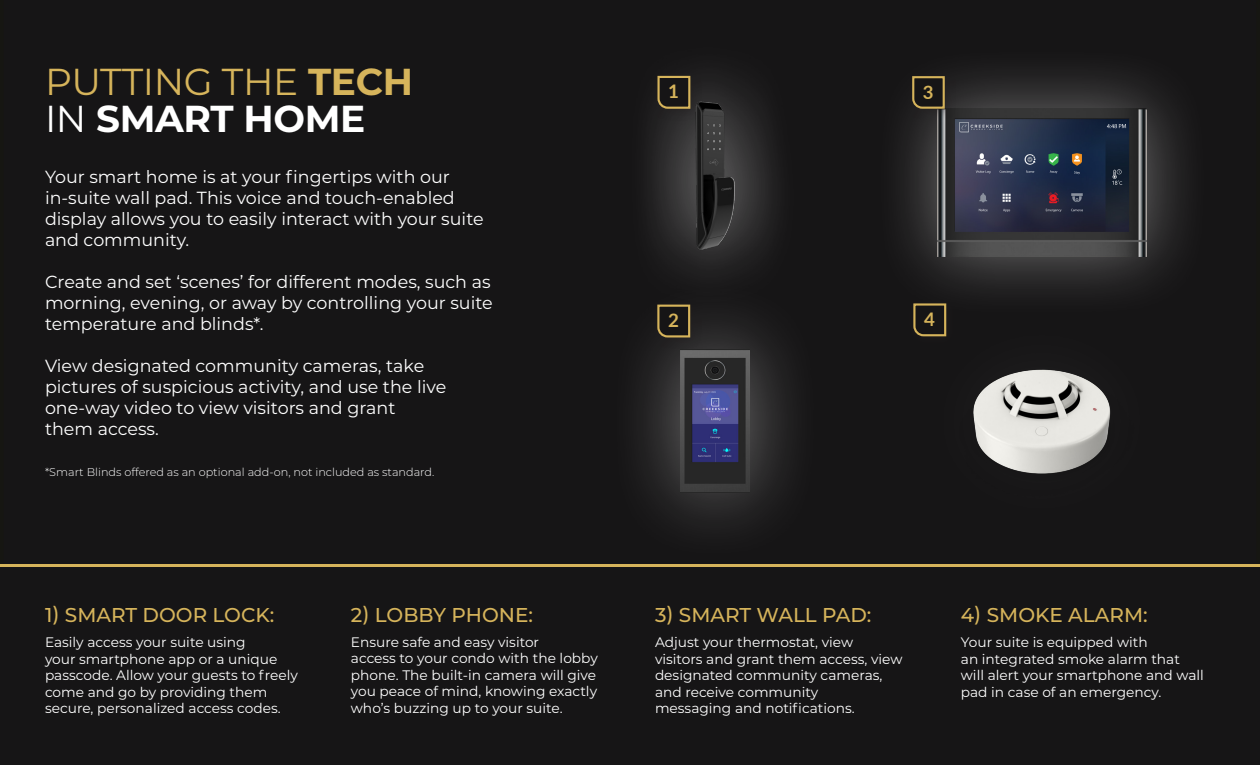
<style>
.page{position:relative;width:1260px;height:765px;background:#fff}
.page>*{position:absolute;margin:0;border:0;box-sizing:border-box;transform-origin:0 0}
.t1{font:37.5px/37.5px "Montserrat";letter-spacing:-.01em;color:#d6b45b}
.t2{font:500 20px "Montserrat";color:#d6b45b}
.t3{font:700 18.75px "Lato";color:#d6b45b}
.t4{font:700 18.5px "Lato";color:#d6b45b}
.t5{font:17.5px/21px "Montserrat";color:#fff}
.t6{font:13.75px/16.5px "Montserrat";color:#fff}
.t7{font:300 11.25px "Montserrat";color:#fff}
.s1{font-weight:700}
.s2{color:#fff}
.s3{font-weight:700;color:#fff}
</style>
<div class="page">
<div style="left:0;top:0;width:1260px;height:564px;background:#161516"></div>
<div style="left:626px;top:37px;width:175px;height:275px;background:#fff;opacity:.7"></div>
<img style="left:689px;top:102px;width:53px;height:148px">
<div style="left:649px;top:67px;width:53px;height:54px;background:#231f20"></div>
<svg style="left:656px;top:75px;width:35px;height:35px"></svg>
<div style="left:605px;top:274px;width:221px;height:294px;background:#fff;opacity:.4"></div>
<img style="left:681px;top:349px;width:69px;height:144px">
<div style="left:649px;top:296px;width:53px;height:53px;background:#231f20"></div>
<svg style="left:656px;top:304px;width:35px;height:34px"></svg>
<div style="left:871px;top:42px;width:343px;height:281px;background:#fff;opacity:.4"></div>
<img style="left:938px;top:108px;width:209px;height:148px">
<div style="left:904px;top:68px;width:52px;height:52px;background:#231f20"></div>
<svg style="left:911px;top:75px;width:35px;height:35px"></svg>
<div style="left:900px;top:296px;width:283px;height:253px;background:#161516"></div>
<img style="left:973px;top:369px;width:138px;height:105px">
<div style="left:905px;top:295px;width:53px;height:53px;background:#171516"></div>
<svg style="left:913px;top:303px;width:34px;height:34px"></svg>
<div style="left:0;top:566px;width:1260px;height:199px;background:#161516"></div>
<hr style="left:0;top:564px;width:1260px;height:3px;background:#d6b45b">
<h1 class="t1" style="left:45px;top:62px;width:370px">PUTTING THE <span class="s1">TECH<br></span><span class="s2">IN</span> <span class="s3">SMART HOME</span></h1>
<p class="t5" style="left:45px;top:166px;width:440px">Your smart home is at your fingertips with our in-suite wall pad. This voice and touch-enabled display allows you to easily interact with your suite and community.</p>
<p class="t5" style="left:45px;top:271px;width:449px">Create and set ‘scenes’ for different modes, such as morning, evening, or away by controlling your suite temperature and blinds*.</p>
<p class="t5" style="left:45px;top:355px;width:403px">View designated community cameras, take pictures of suspicious activity, and use the live one-way video to view visitors and grant them access.</p>
<p class="t7" style="left:45px;top:464px;width:391px">*Smart Blinds offered as an optional add-on, not included as standard.</p>
<h2 class="t2" style="left:45px;top:601px;width:231px">1) SMART DOOR LOCK:</h2>
<p class="t6" style="left:45px;top:634px;width:254px">Easily access your suite using<br>your smartphone app or a unique passcode. Allow your guests to freely come and go by providing them secure, personalized access codes.</p>
<h2 class="t2" style="left:351px;top:601px;width:184px">2) LOBBY PHONE:</h2>
<p class="t6" style="left:351px;top:633px;width:248px">Ensure safe and easy visitor<br>access to your condo with the lobby phone. The built-in camera will give you peace of mind, knowing exactly who’s buzzing up to your suite.</p>
<h3 class="t3" style="left:668px;top:78px;width:12px">1</h3>
<h3 class="t3" style="left:668px;top:307px;width:12px">2</h3>
<h3 class="t4" style="left:923px;top:78px;width:12px">3</h3>
<h3 class="t3" style="left:924px;top:305px;width:12px">4</h3>
<h2 class="t2" style="left:655px;top:601px;width:218px">3) SMART WALL PAD:</h2>
<p class="t6" style="left:655px;top:634px;width:249px">Adjust your thermostat, view visitors and grant them access, view designated community cameras, and receive community<br>messaging and notifications.</p>
<h2 class="t2" style="left:961px;top:601px;width:188px">4) SMOKE ALARM:</h2>
<p class="t6" style="left:961px;top:634px;width:245px">Your suite is equipped with<br>an integrated smoke alarm that will alert your smartphone and wall pad in case of an emergency.</p>
</div>
